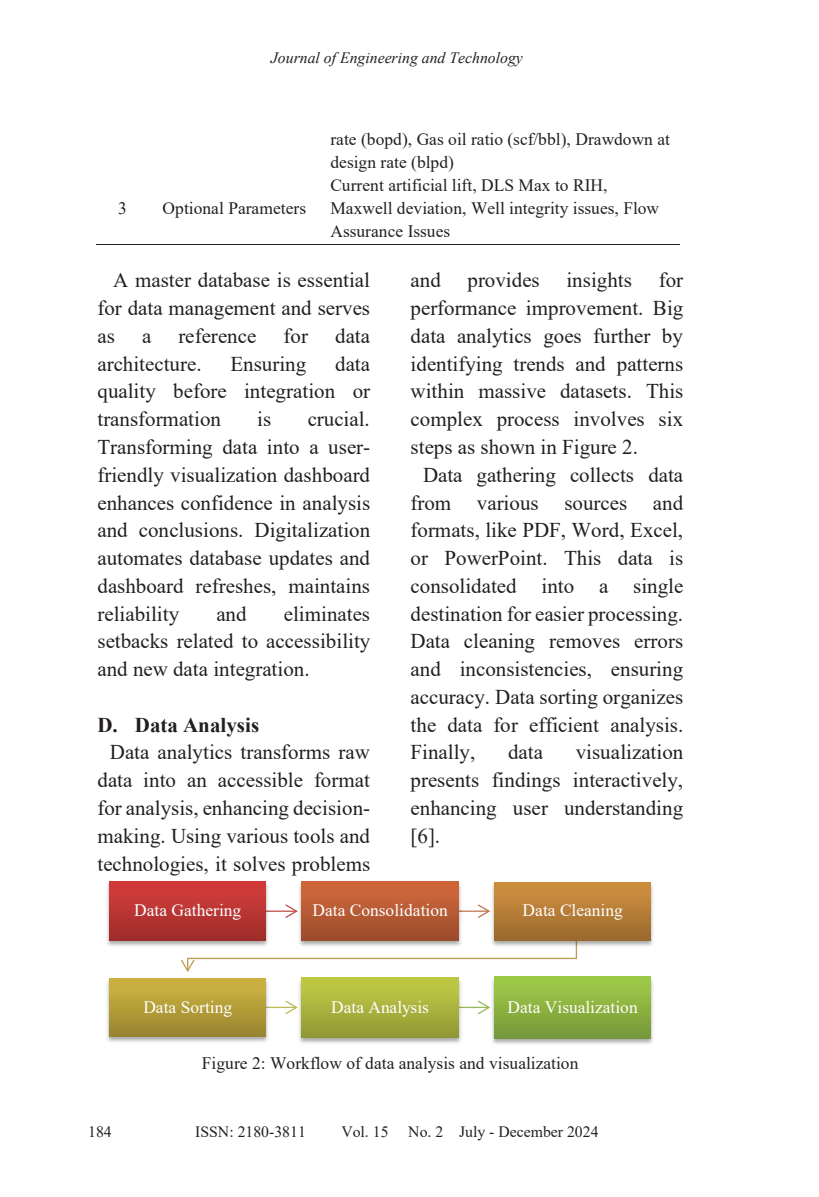
<style>
.page{position:relative;width:819px;height:1197px;background:#fff}
.page>*{position:absolute;margin:0;border:0;box-sizing:border-box;transform-origin:0 0}
.t1{font:21px/27.8px "Times New Roman";color:#231f20;text-align:justify}
.t2{font:700 21px "Times New Roman";color:#231f20}
.t3{font:17.5px/23.3px "Times New Roman";color:#231f20}
.t4{font:17.5px "Times New Roman";color:#fff}
.t5{font:15.75px "Times New Roman";color:#231f20}
.t6{font:italic 15.75px "Times New Roman";color:#231f20}
</style>
<div class="page">
<hr style="left:96px;top:244px;width:52px;height:1px;background:#231f20">
<hr style="left:147px;top:244px;width:174px;height:1px;background:#231f20">
<hr style="left:320px;top:244px;width:360px;height:1px;background:#231f20">
<hr style="left:266px;top:911px;width:31px;height:1px;background:#c2504d">
<svg style="left:284px;top:904px;width:12px;height:14px"></svg>
<img style="left:107px;top:881px;width:165px;height:65px">
<div style="left:109px;top:882px;width:157px;height:59px;background:linear-gradient(to bottom,#d53d3c,#9d2d2a)"></div>
<hr style="left:458px;top:911px;width:31px;height:1px;background:#c17850">
<svg style="left:477px;top:904px;width:12px;height:14px"></svg>
<img style="left:296px;top:881px;width:165px;height:30px">
<img style="left:297px;top:892px;width:167px;height:47px">
<div style="left:302px;top:882px;width:156px;height:58px;background:linear-gradient(to bottom,#d4693d,#9c4d2c)"></div>
<svg style="left:180px;top:939px;width:398px;height:33px"></svg>
<img style="left:489px;top:884px;width:164px;height:65px">
<div style="left:494px;top:882px;width:157px;height:58px;background:linear-gradient(to bottom,#d29140,#9b6a2e)"></div>
<hr style="left:266px;top:1007px;width:31px;height:1px;background:#bcbc56">
<svg style="left:284px;top:1000px;width:12px;height:14px"></svg>
<img style="left:107px;top:978px;width:165px;height:64px">
<div style="left:109px;top:979px;width:157px;height:57px;background:linear-gradient(to bottom,#cfb643,#998531)"></div>
<hr style="left:458px;top:1007px;width:31px;height:1px;background:#9aba58">
<svg style="left:477px;top:1000px;width:12px;height:15px"></svg>
<img style="left:296px;top:977px;width:168px;height:66px">
<div style="left:302px;top:978px;width:156px;height:59px;background:linear-gradient(to bottom,#c3cc46,#929936)"></div>
<img style="left:489px;top:976px;width:164px;height:68px">
<img style="left:491px;top:989px;width:162px;height:47px">
<div style="left:494px;top:977px;width:157px;height:61px;background:linear-gradient(to bottom,#a0cc48,#78973a)"></div>
<p class="t6" style="left:271px;top:46px;width:253px">Journal of Engineering and Technology</p>
<p class="t3" style="left:330px;top:127px;width:341px">rate (bopd), Gas oil ratio (scf/bbl), Drawdown at design rate (blpd)</p>
<p class="t3" style="left:330px;top:173px;width:330px">Current artificial lift, DLS Max to RIH,<br>Maxwell deviation, Well integrity issues, Flow<br>Assurance Issues</p>
<p class="t1" style="left:98px;top:266px;width:274px;text-indent:16px">A master database is essential for data management and serves as</p>
<p class="t3" style="left:118px;top:196px;width:10px">3</p>
<p class="t3" style="left:163px;top:196px;width:145px">Optional Parameters</p>
<p class="t1" style="left:411px;top:266px;width:32px">and</p>
<p class="t1" style="left:468px;top:266px;width:74px">provides</p>
<p class="t1" style="left:566px;top:266px;width:67px">insights</p>
<p class="t1" style="left:659px;top:266px;width:26px">for</p>
<p class="t1" style="left:411px;top:293px;width:274px">performance improvement. Big</p>
<p class="t1" style="left:411px;top:321px;width:274px">data analytics goes further by</p>
<p class="t1" style="left:411px;top:349px;width:274px">identifying trends and patterns</p>
<p class="t1" style="left:411px;top:377px;width:274px">within massive datasets. This</p>
<p class="t1" style="left:411px;top:405px;width:274px">complex process involves six</p>
<p class="t1" style="left:411px;top:432px;width:229px">steps as shown in Figure 2.</p>
<p class="t1" style="left:423px;top:460px;width:262px">Data gathering collects data</p>
<p class="t1" style="left:411px;top:488px;width:274px">from various sources and</p>
<p class="t1" style="left:411px;top:516px;width:274px">formats, like PDF, Word, Excel,</p>
<p class="t1" style="left:411px;top:544px;width:274px">or PowerPoint. This data is</p>
<p class="t1" style="left:411px;top:571px;width:274px">consolidated into a single</p>
<p class="t1" style="left:411px;top:599px;width:274px">destination for easier processing.</p>
<p class="t1" style="left:411px;top:627px;width:274px">Data cleaning removes errors</p>
<p class="t1" style="left:411px;top:655px;width:274px">and inconsistencies, ensuring</p>
<p class="t1" style="left:411px;top:682px;width:274px">accuracy. Data sorting organizes</p>
<p class="t1" style="left:411px;top:710px;width:274px">the data for efficient analysis.</p>
<p class="t1" style="left:411px;top:738px;width:66px">Finally,</p>
<p class="t1" style="left:508px;top:738px;width:36px">data</p>
<p class="t1" style="left:142px;top:321px;width:11px">a</p>
<p class="t1" style="left:178px;top:321px;width:79px">reference</p>
<p class="t1" style="left:284px;top:321px;width:26px">for</p>
<p class="t1" style="left:335px;top:321px;width:36px">data</p>
<p class="t1" style="left:98px;top:349px;width:106px">architecture.</p>
<p class="t1" style="left:230px;top:349px;width:77px">Ensuring</p>
<p class="t1" style="left:98px;top:349px;width:274px;text-indent:238px">data quality before integration or transformation</p>
<p class="t1" style="left:98px;top:405px;width:274px;text-indent:210px">crucial.<br>Transforming data into a user&shy;friendly visualization dashboard enhances confidence in analysis and conclusions. Digitalization automates database updates and dashboard refreshes, maintains reliability</p>
<p class="t1" style="left:257px;top:405px;width:16px">is</p>
<p class="t1" style="left:98px;top:599px;width:274px;text-indent:186px">eliminates setbacks related to accessibility and new data integration.</p>
<p class="t2" style="left:98px;top:710px;width:163px">D. Data Analysis</p>
<p class="t1" style="left:98px;top:738px;width:274px;text-align:center">Data analytics transforms raw data into an accessible format for analysis, enhancing decision&shy;making. Using various tools and technologies, it solves problems</p>
<p class="t1" style="left:216px;top:599px;width:32px">and</p>
<p class="t1" style="left:411px;top:738px;width:274px;text-indent:165px">visualization presents findings interactively, enhancing user understanding [6].</p>
<p class="t4" style="left:134px;top:898px;width:109px">Data Gathering</p>
<p class="t4" style="left:313px;top:898px;width:137px">Data Consolidation</p>
<p class="t4" style="left:523px;top:898px;width:102px">Data Cleaning</p>
<p class="t4" style="left:143px;top:994px;width:90px">Data Sorting</p>
<p class="t4" style="left:331px;top:994px;width:99px">Data Analysis</p>
<p class="t4" style="left:508px;top:994px;width:132px">Data Visualization</p>
<p class="t5" style="left:88px;top:1121px;width:25px">184</p>
<p class="t3" style="left:202px;top:1051px;width:378px">Figure 2: Workflow of data analysis and visualization</p>
<p class="t5" style="left:195px;top:1121px;width:112px">ISSN: 2180-3811</p>
<p class="t5" style="left:341px;top:1121px;width:49px">Vol. 15</p>
<p class="t5" style="left:408px;top:1121px;width:192px">No. 2 July - December 2024</p>
</div>
